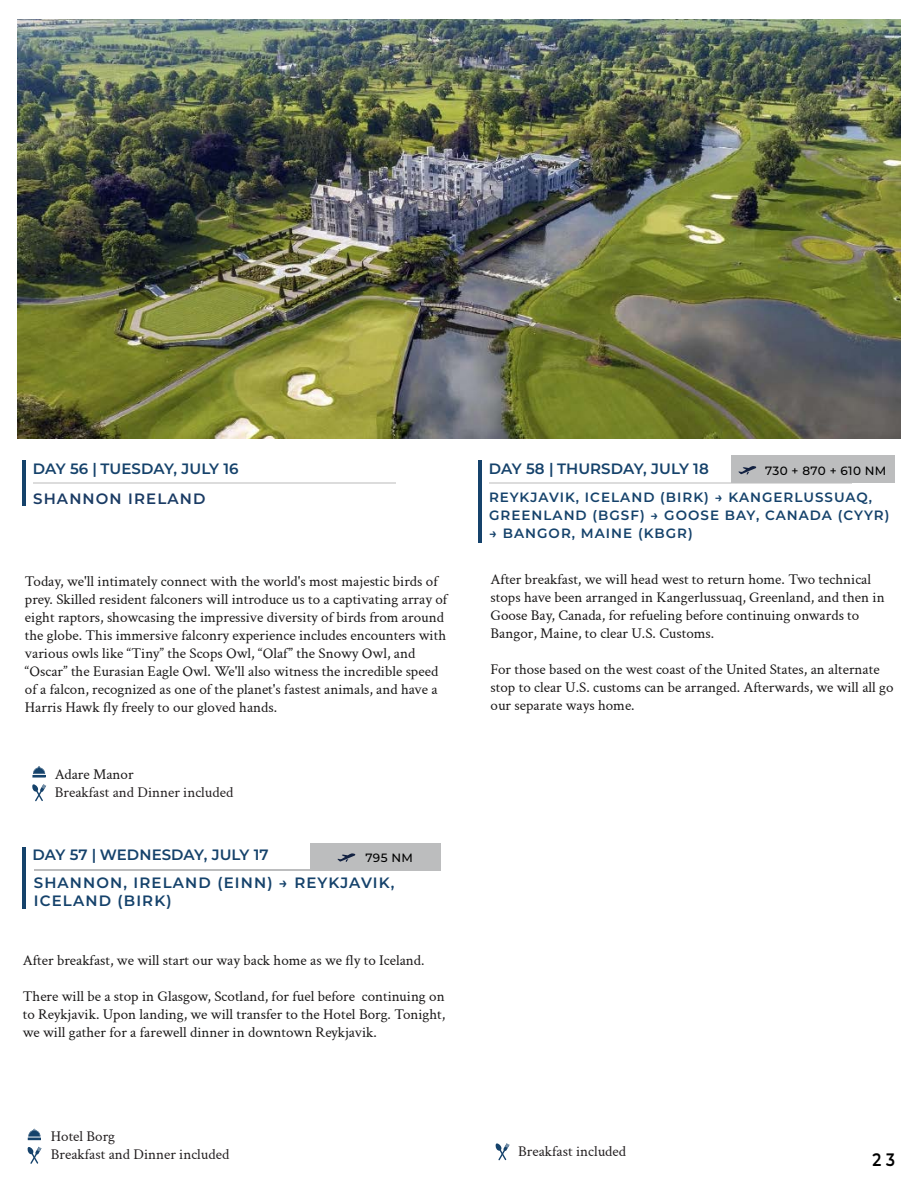
<style>
.page{position:relative;width:918px;height:1188px;background:#fff}
.page>*{position:absolute;margin:0;border:0;box-sizing:border-box;transform-origin:0 0}
.t1{font:600 18px "Montserrat";color:#000;scale:.85 1}
.t2{font:15px/18px "Crimson Text";color:#1a1818}
.t3{font:15px/18px "Crimson Text";color:#231f20}
.t4{font:600 15px "Montserrat";letter-spacing:.005em;color:#15426b}
.t5{font:600 15px/18px "Montserrat";letter-spacing:.075em;color:#15426b}
.t6{font:600 15px "Montserrat";letter-spacing:.075em;color:#1a3b64}
.t7{font:600 13.5px/18px "Montserrat";letter-spacing:.075em;color:#15426b}
.t8{font:500 12px "Montserrat";letter-spacing:.025em;color:#000}
</style>
<div class="page">
<hr style="left:33px;top:483px;width:363px;height:1px;background:#737373">
<hr style="left:32px;top:775px;width:14px;height:3px;background:#15426b">
<svg style="left:33px;top:766px;width:12px;height:9px"></svg>
<svg style="left:32px;top:784px;width:14px;height:17px"></svg>
<hr style="left:22px;top:461px;width:4px;height:45px;background:#15426b">
<hr style="left:22px;top:847px;width:4px;height:62px;background:#15426b">
<hr style="left:489px;top:483px;width:363px;height:1px;background:#737373">
<hr style="left:478px;top:461px;width:4px;height:82px;background:#15426b">
<svg style="left:28px;top:1129px;width:13px;height:11px"></svg>
<svg style="left:27px;top:1146px;width:14px;height:18px"></svg>
<hr style="left:34px;top:869px;width:405px;height:1px;background:#bcbdbe">
<div style="left:310px;top:843px;width:131px;height:27px;background:#bcbdbe"></div>
<svg style="left:337px;top:853px;width:19px;height:9px"></svg>
<svg style="left:495px;top:1143px;width:15px;height:17px"></svg>
<div style="left:731px;top:456px;width:163px;height:27px;background:#bcbdbe"></div>
<svg style="left:738px;top:466px;width:18px;height:9px"></svg>
<img style="left:17px;top:19px;width:884px;height:419px">
<p class="t4" style="left:33px;top:458px;width:207px">DAY 56 | TUESDAY, JULY 16</p>
<p class="t6" style="left:33px;top:488px;width:174px">SHANNON IRELAND</p>
<p class="t2" style="left:25px;top:572px;width:424px">Today, we'll intimately connect with the world's most majestic birds of prey. Skilled resident falconers will introduce us to a captivating array of eight raptors, showcasing the impressive diversity of birds from around the globe. This immersive falconry experience includes encounters with various owls like “Tiny” the Scops Owl, “Olaf” the Snowy Owl, and “Oscar” the Eurasian Eagle Owl. We'll also witness the incredible speed of a falcon, recognized as one of the planet's fastest animals, and have a Harris Hawk fly freely to our gloved hands.</p>
<p class="t2" style="left:55px;top:765px;width:80px">Adare Manor</p>
<p class="t3" style="left:55px;top:783px;width:180px">Breakfast and Dinner included</p>
<p class="t4" style="left:33px;top:844px;width:238px">DAY 57 | WEDNESDAY, JULY 17</p>
<p class="t8" style="left:365px;top:849px;width:49px">795 NM</p>
<p class="t5" style="left:34px;top:873px;width:362px">SHANNON, IRELAND (EINN) → REYKJAVIK,<br>ICELAND (BIRK)</p>
<p class="t2" style="left:23px;top:950px;width:403px">After breakfast, we will start our way back home as we fly to Iceland.</p>
<p class="t2" style="left:23px;top:986px;width:424px;text-align:justify">There will be a stop in Glasgow, Scotland, for fuel before continuing on to Reykjavik. Upon landing, we will transfer to the Hotel Borg. Tonight, we will gather for a farewell dinner in downtown Reykjavik.</p>
<p class="t3" style="left:51px;top:1127px;width:180px">Hotel Borg<br>Breakfast and Dinner included</p>
<p class="t4" style="left:489px;top:458px;width:221px">DAY 58 | THURSDAY, JULY 18</p>
<p class="t8" style="left:765px;top:462px;width:123px">730 + 870 + 610 NM</p>
<p class="t7" style="left:489px;top:488px;width:402px">REYKJAVIK, ICELAND (BIRK) → KANGERLUSSUAQ,<br>GREENLAND (BGSF) → GOOSE BAY, CANADA (CYYR)</p>
<p class="t7" style="left:489px;top:524px;width:205px">→ BANGOR, MAINE (KBGR)</p>
<p class="t2" style="left:491px;top:569px;width:396px">After breakfast, we will head west to return home. Two technical stops have been arranged in Kangerlussuaq, Greenland, and then in Goose Bay, Canada, for refueling before continuing onwards to Bangor, Maine, to clear U.S. Customs.</p>
<p class="t2" style="left:491px;top:659px;width:405px">For those based on the west coast of the United States, an alternate stop to clear U.S. customs can be arranged. Afterwards, we will all go our separate ways home.</p>
<p class="t3" style="left:518px;top:1142px;width:109px">Breakfast included</p>
<p class="t1" style="left:873px;top:1147px;width:28px">2 3</p>
</div>
